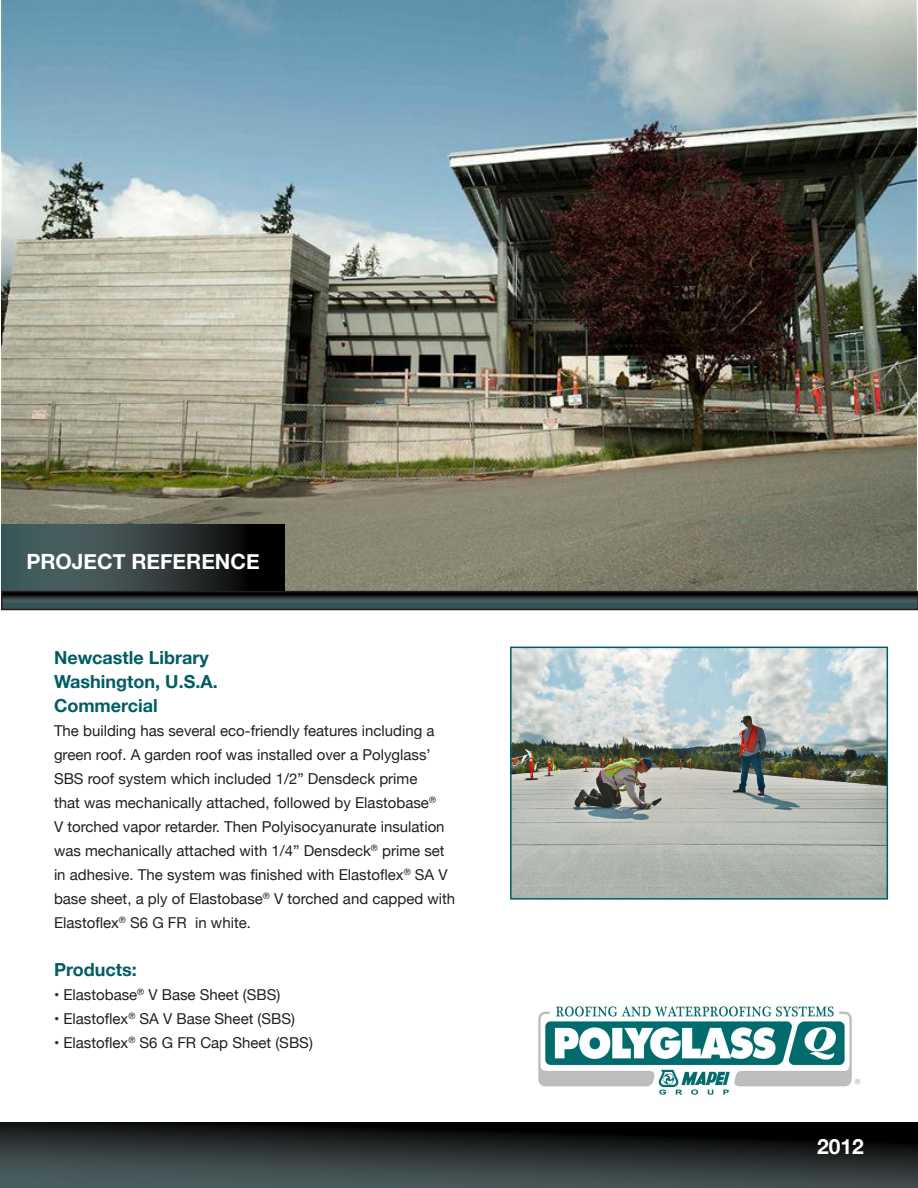
<style>
.page{position:relative;width:918px;height:1188px;background:#fff}
.page>*{position:absolute;margin:0;border:0;box-sizing:border-box;transform-origin:0 0}
.t1{font:700 21px "Helvetica Neue";color:#fff}
.t2{font:700 18px/24px "Helvetica Neue";color:#005d63}
.t3{font:15px/24px "Helvetica Neue";color:#231f20}
</style>
<div class="page">
<img style="left:1px;top:0;width:916px;height:591px">
<img style="left:538px;top:1006px;width:322px;height:90px">
<img style="left:513px;top:650px;width:372px;height:247px">
<div style="left:510px;top:647px;width:378px;height:253px;border:2px solid #005d63"></div>
<svg style="left:1px;top:525px;width:284px;height:66px;background:#2d3a3a"></svg>
<svg style="left:1px;top:591px;width:917px;height:19px;background:#2a3939"></svg>
<svg style="left:0;top:1123px;width:918px;height:65px;background:#293031"></svg>
<p class="t1" style="left:26px;top:545px;width:235px">PROJECT REFERENCE</p>
<p class="t2" style="left:54px;top:646px;width:165px">Newcastle Library<br>Washington, U.S.A.<br>Commercial</p>
<p class="t3" style="left:54px;top:720px;width:403px">The building has several eco-friendly features including a green roof. A garden roof was installed over a Polyglass’ SBS roof system which included 1/2” Densdeck prime<br>that was mechanically attached, followed by Elastobase<sup>®<br></sup>V torched vapor retarder. Then Polyisocyanurate insulation was mechanically attached with 1/4” Densdeck<sup>®</sup> prime set in adhesive. The system was finished with Elastoflex<sup>®</sup> SA V base sheet, a ply of Elastobase<sup>®</sup> V torched and capped with Elastoflex<sup>®</sup> S6 G FR in white.</p>
<p class="t2" style="left:54px;top:958px;width:84px">Products:</p>
<p class="t3" style="left:54px;top:984px;width:228px">• Elastobase<sup>®</sup> V Base Sheet (SBS)</p>
<p class="t3" style="left:54px;top:1008px;width:243px">• Elastoflex<sup>®</sup> SA V Base Sheet (SBS)</p>
<p class="t3" style="left:54px;top:1032px;width:260px">• Elastoflex<sup>®</sup> S6 G FR Cap Sheet (SBS)</p>
<p class="t1" style="left:817px;top:1131px;width:48px">2012</p>
</div>
